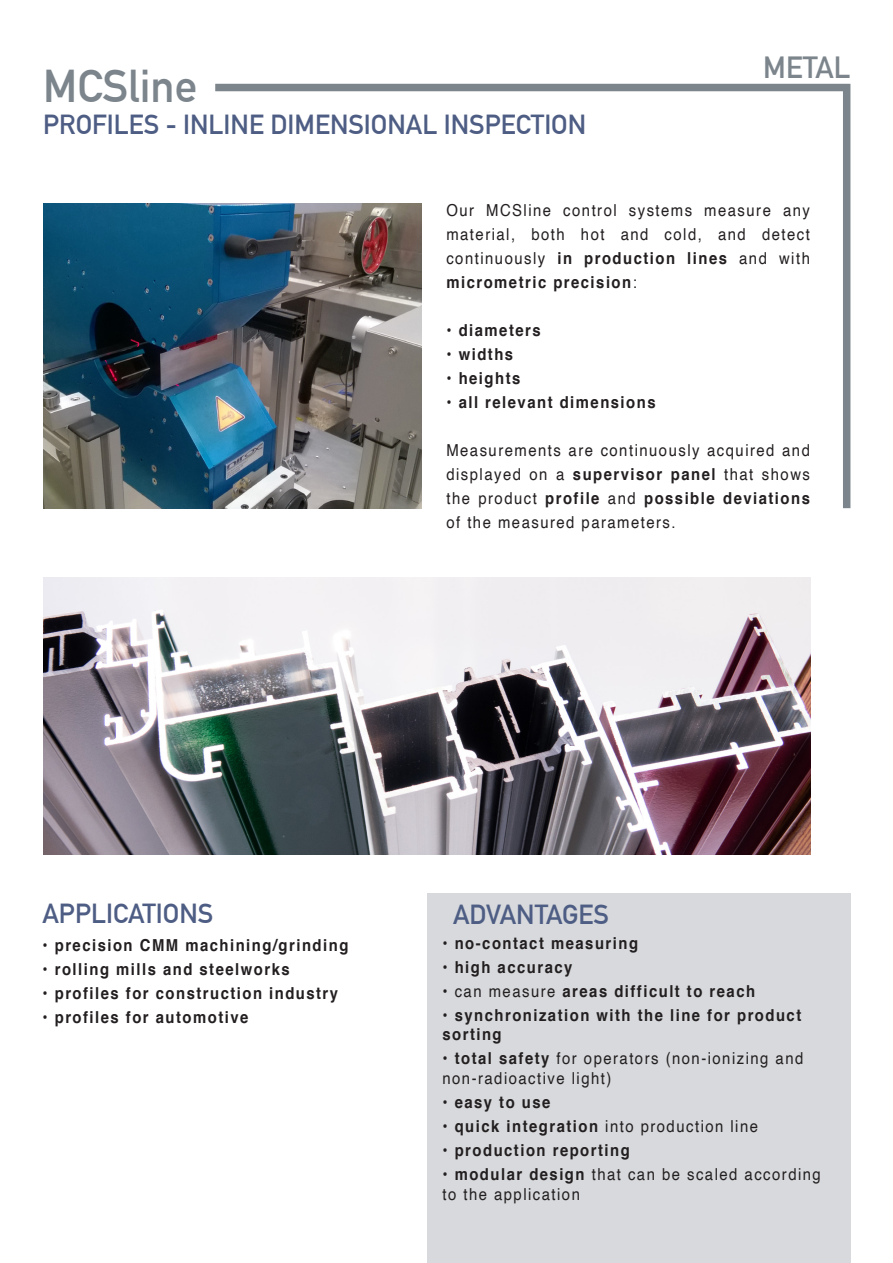
<style>
.page{position:relative;width:893px;height:1263px;background:#fff}
.page>*{position:absolute;margin:0;border:0;box-sizing:border-box;transform-origin:0 0}
.t1{font:700 45px "DIN Alternate";color:#7c858c}
.t2{font:700 30px "DIN Alternate";color:#7c858c}
.t3{font:700 27px "DIN Alternate";color:#4e5d84}
.t4{font:16.5px/24px "Helvetica";letter-spacing:.1em;color:#231f20;text-align:justify;scale:.9 1}
.t5{font:700 16.5px/19.8px "Helvetica";letter-spacing:.1em;color:#231f20;scale:.9 1}
.s1{font-weight:700}
.s2{font-weight:400}
</style>
<div class="page">
<div style="left:427px;top:893px;width:423px;height:370px;background:#d7d9dc"></div>
<img style="left:43px;top:578px;width:767px;height:277px">
<svg style="left:208px;top:83px;width:643px;height:426px"></svg>
<img style="left:43px;top:203px;width:378px;height:305px">
<p class="t1" style="left:43px;top:51px;width:156px">MCSline</p>
<p class="t3" style="left:43px;top:104px;width:544px">PROFILES - INLINE DIMENSIONAL INSPECTION</p>
<p class="t2" style="left:763px;top:44px;width:89px">METAL</p>
<p class="t4" style="left:446px;top:198px;width:405px">Our MCSline control systems measure any material, both hot and cold, and detect continuously <span class="s1">in production lines</span> and with <span class="s1">micrometric precision</span>:</p>
<p class="t5" style="left:446px;top:320px;width:106px">• diameters</p>
<p class="t5" style="left:446px;top:344px;width:76px">• widths</p>
<p class="t5" style="left:446px;top:368px;width:84px">• heights</p>
<p class="t5" style="left:446px;top:392px;width:234px">• all relevant dimensions</p>
<p class="t4" style="left:446px;top:438px;width:405px">Measurements are continuously acquired and displayed on a <span class="s1">supervisor panel</span> that shows the product <span class="s1">profile</span> and <span class="s1">possible deviations </span>of the measured parameters.</p>
<p class="t3" style="left:43px;top:893px;width:172px">APPLICATIONS</p>
<p class="t3" style="left:453px;top:894px;width:158px">ADVANTAGES</p>
<p class="t5" style="left:43px;top:936px;width:341px">• precision CMM machining/grinding</p>
<p class="t5" style="left:43px;top:960px;width:276px">• rolling mills and steelworks</p>
<p class="t5" style="left:43px;top:984px;width:330px">• profiles for construction industry</p>
<p class="t5" style="left:43px;top:1008px;width:230px">• profiles for automotive</p>
<p class="t5" style="left:442px;top:933px;width:219px"><span class="s2">•</span> no-contact measuring</p>
<p class="t5" style="left:442px;top:957px;width:146px"><span class="s2">•</span> high accuracy</p>
<p class="t5" style="left:442px;top:981px;width:349px"><span class="s2">• can measure</span> areas difficult to reach</p>
<p class="t5" style="left:442px;top:1005px;width:400px"><span class="s2">•</span> synchronization with the line for product sorting</p>
<p class="t4" style="left:442px;top:1049px;width:402px;line-height:19.8px">• <span class="s1">total safety</span> for operators (non-ionizing and non-radioactive light)</p>
<p class="t5" style="left:442px;top:1093px;width:122px"><span class="s2">•</span> easy to use</p>
<p class="t4" style="left:442px;top:1115px;width:352px">• <span class="s1">quick integration</span> into production line</p>
<p class="t5" style="left:442px;top:1141px;width:210px"><span class="s2">•</span> production reporting</p>
<p class="t4" style="left:442px;top:1165px;width:422px;line-height:19.8px">• <span class="s1">modular design</span> that can be scaled according to the application</p>
</div>
